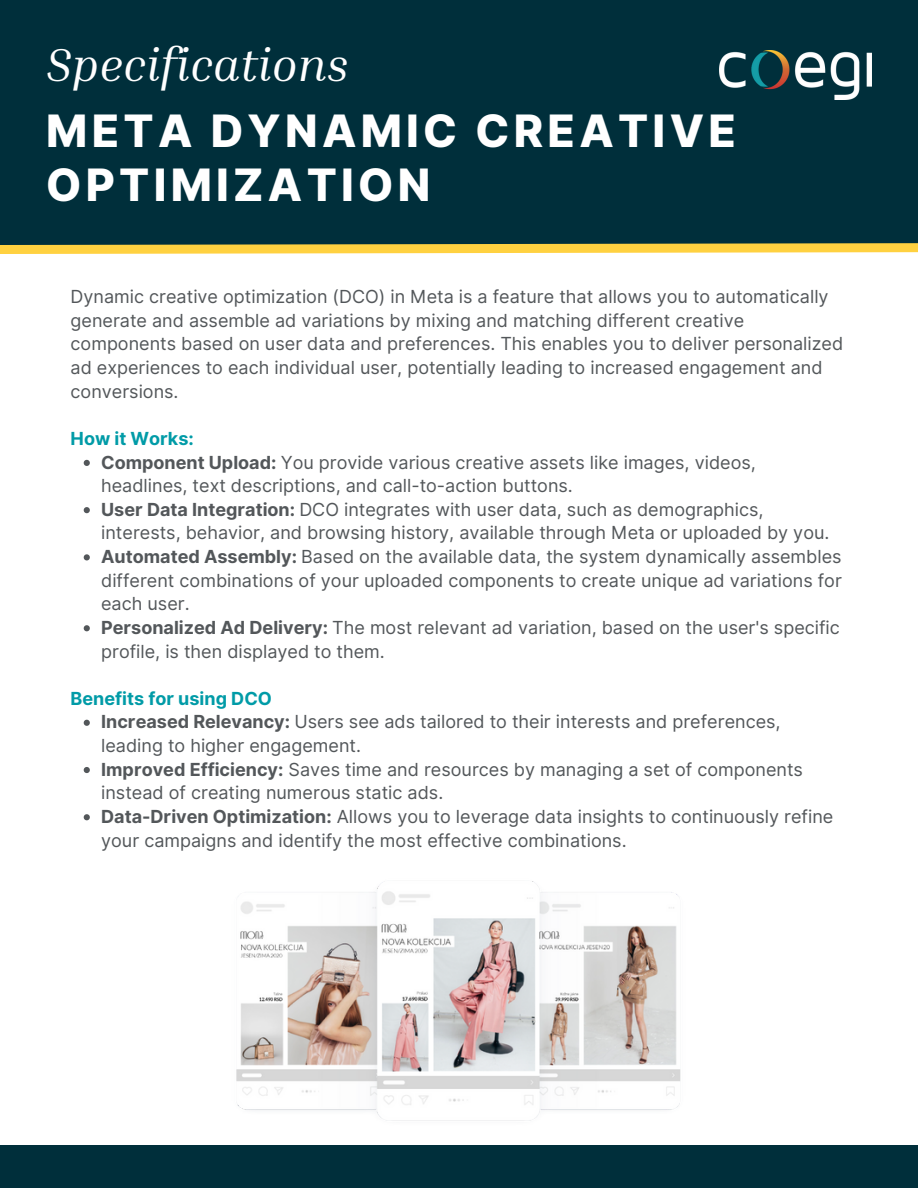
<style>
.page{position:relative;width:918px;height:1188px;background:#fff}
.page>*{position:absolute;margin:0;border:0;box-sizing:border-box;transform-origin:0 0}
.t1{font:italic 47.25px "Inria Serif";color:#fff}
.t2{font:800 44.7px/54px "Inter";letter-spacing:.095em;color:#fff}
.t3{font:18px/23.5px "Inter";color:#53575a}
.t4{font:700 18px "Inter";color:#009ba7}
.s1{font-weight:700}
</style>
<div class="page">
<div style="left:0;top:0;width:918px;height:248px;background:#002f3b"></div>
<svg style="left:0;top:243px;width:918px;height:11px;background:#e5c44f"></svg>
<img style="left:720px;top:50px;width:151px;height:50px">
<div style="left:0;top:1145px;width:918px;height:43px;background:#002f3b"></div>
<svg style="left:84px;top:460px;width:6px;height:6px"></svg>
<svg style="left:84px;top:507px;width:6px;height:6px"></svg>
<svg style="left:84px;top:554px;width:6px;height:6px"></svg>
<svg style="left:84px;top:625px;width:6px;height:6px"></svg>
<svg style="left:84px;top:720px;width:6px;height:6px"></svg>
<svg style="left:84px;top:767px;width:6px;height:6px"></svg>
<svg style="left:84px;top:814px;width:6px;height:6px"></svg>
<img style="left:236px;top:881px;width:445px;height:240px">
<p class="t1" style="left:46px;top:35px;width:304px">Specifications</p>
<p class="t2" style="left:46px;top:104px;width:691px">META DYNAMIC CREATIVE<br>OPTIMIZATION</p>
<p class="t3" style="left:71px;top:285px;width:774px">Dynamic creative optimization (DCO) in Meta is a feature that allows you to automatically generate and assemble ad variations by mixing and matching different creative components based on user data and preferences. This enables you to deliver personalized ad experiences to each individual user, potentially leading to increased engagement and conversions.</p>
<p class="t4" style="left:71px;top:428px;width:125px">How it Works:</p>
<p class="t3" style="left:101px;top:450px;width:656px"><span class="s1">Component Upload:</span> You provide various creative assets like images, videos, headlines, text descriptions, and call-to-action buttons.</p>
<h3 class="t3" style="left:101px;top:498px;width:730px"><span class="s1">User Data Integration:</span> DCO integrates with user data, such as demographics, interests, behavior, and browsing history, available through Meta or uploaded by you.</h3>
<p class="t3" style="left:101px;top:545px;width:742px;text-align:justify"><span class="s1">Automated Assembly:</span> Based on the available data, the system dynamically assembles different combinations of your uploaded components to create unique ad variations for each user.</p>
<p class="t3" style="left:101px;top:616px;width:740px"><span class="s1">Personalized Ad Delivery:</span> The most relevant ad variation, based on the user's specific profile, is then displayed to them.</p>
<p class="t4" style="left:71px;top:688px;width:203px">Benefits for using DCO</p>
<p class="t3" style="left:101px;top:710px;width:681px"><span class="s1">Increased Relevancy:</span> Users see ads tailored to their interests and preferences, leading to higher engagement.</p>
<h3 class="t3" style="left:101px;top:757px;width:703px"><span class="s1">Improved Efficiency:</span> Saves time and resources by managing a set of components instead of creating numerous static ads.</h3>
<p class="t3" style="left:101px;top:805px;width:734px"><span class="s1">Data-Driven Optimization:</span> Allows you to leverage data insights to continuously refine your campaigns and identify the most effective combinations.</p>
</div>
